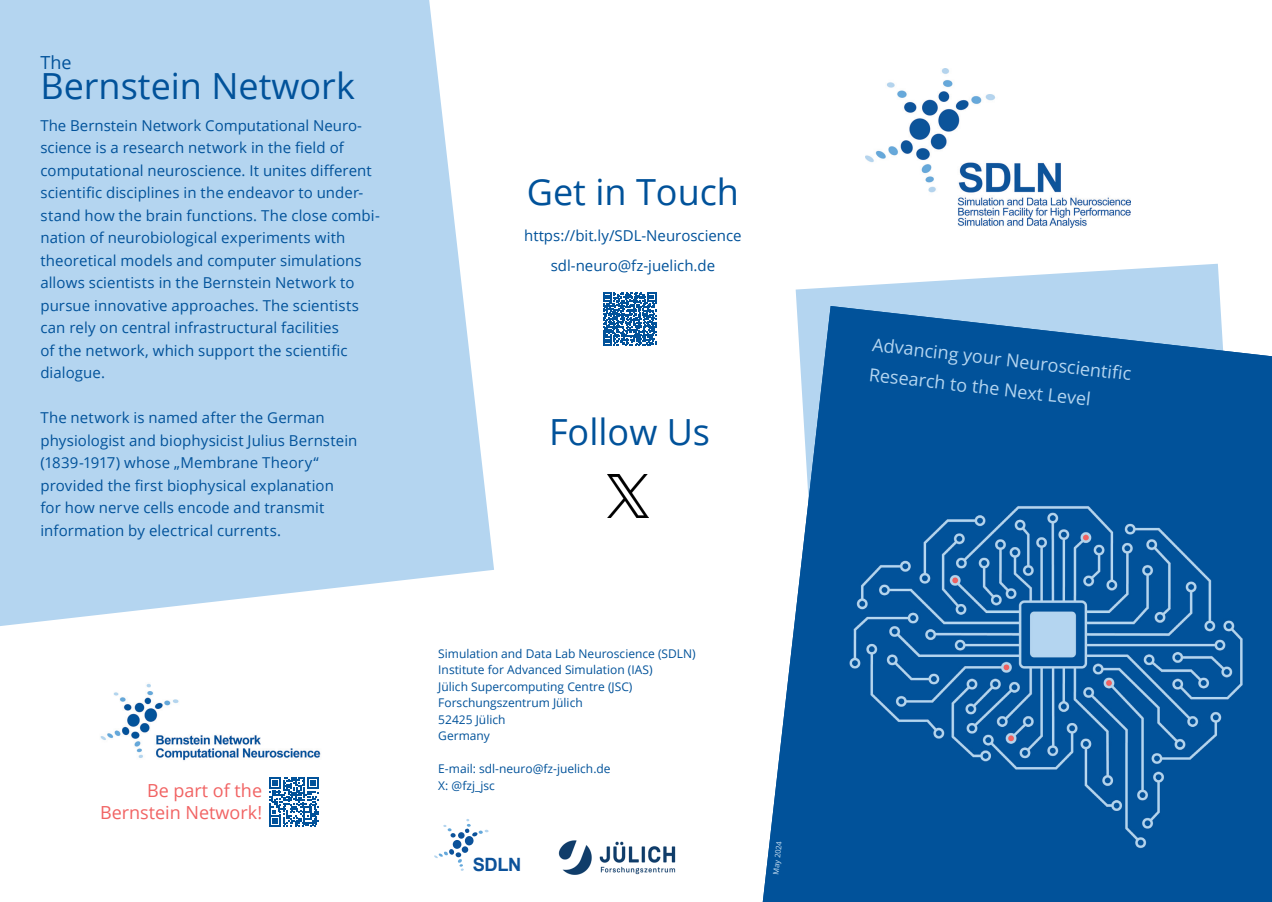
<style>
.page{position:relative;width:1272px;height:902px;background:#fff}
.page>*{position:absolute;margin:0;border:0;box-sizing:border-box;transform-origin:0 0}
.Überschrift{font:36px "Open Sans";color:#01529a}
.t1{font:700 18.3px "Arial";color:#0c529a}
.Überschrift-2{font:18px/29.7px "Open Sans";color:#b4d5f0}
.Überschrift-3{font:18px/22.5px "Open Sans";color:#f16363;text-align:right}
.Überschrift-4{font:18px "Open Sans";color:#01529a}
.t2{font:15px/22.5px "Open Sans";letter-spacing:.005em;color:#01529a}
.t3{font:12px/16.5px "Open Sans";color:#01529a}
.t4{font:7.5px "Open Sans";color:#d1e5f5}
</style>
<div class="page">
<svg style="left:0;top:0;width:494px;height:626px;background:#bbd9f1"></svg>
<svg style="left:795px;top:264px;width:426px;height:42px;fill:#b4d5f0"></svg>
<img style="left:762px;top:306px;width:509px;height:595px">
<img style="left:865px;top:68px;width:265px;height:159px">
<svg style="left:269px;top:777px;width:50px;height:49px"></svg>
<img style="left:100px;top:683px;width:221px;height:78px">
<svg style="left:603px;top:292px;width:53px;height:54px"></svg>
<svg style="left:464px;top:835px;width:10px;height:10px"></svg>
<svg style="left:452px;top:839px;width:9px;height:10px"></svg>
<svg style="left:458px;top:831px;width:7px;height:7px"></svg>
<div style="left:461px;top:846px;width:7px;height:7px;background:#0c529a;border-radius:50%"></div>
<svg style="left:464px;top:819px;width:24px;height:17px"></svg>
<svg style="left:443px;top:825px;width:12px;height:12px"></svg>
<svg style="left:434px;top:848px;width:30px;height:22px"></svg>
<img style="left:558px;top:840px;width:117px;height:34px">
<img style="left:607px;top:474px;width:41px;height:43px">
<p class="Überschrift-4" style="left:40px;top:50px;width:33px">The</p>
<p class="Überschrift" style="left:40px;top:61px;width:316px">Bernstein Network</p>
<p class="t2" style="left:40px;top:113px;width:341px">The Bernstein Network Computational Neuro&shy;science is a research network in the field of computational neuroscience. It unites different scientific disciplines in the endeavor to under&shy;stand how the brain functions. The close combi&shy;nation of neurobiological experiments with theoretical models and computer simulations allows scientists in the Bernstein Network to pursue innovative approaches. The scientists can rely on central infrastructural facilities<br>of the network, which support the scientific dialogue.</p>
<p class="t2" style="left:40px;top:406px;width:318px">The network is named after the German physiologist and biophysicist Julius Bernstein (1839-1917) whose „Membrane Theory“ provided the first biophysical explanation for how nerve cells encode and transmit information by electrical currents.</p>
<p class="Überschrift-3" style="left:100px;top:778px;width:163px">Be part of the<br>Bernstein Network!</p>
<p class="Überschrift" style="left:527px;top:167px;width:214px">Get in Touch</p>
<p class="t2" style="left:524px;top:223px;width:219px">https://bit.ly/SDL-Neuroscience</p>
<p class="t2" style="left:550px;top:253px;width:166px">sdl-neuro@fz-juelich.de</p>
<p class="Überschrift" style="left:549px;top:407px;width:163px">Follow Us</p>
<p class="t3" style="left:438px;top:644px;width:259px">Simulation and Data Lab Neuroscience (SDLN)</p>
<p class="t3" style="left:438px;top:661px;width:216px">Institute for Advanced Simulation (IAS)</p>
<p class="t3" style="left:438px;top:677px;width:196px">Jülich Supercomputing Centre (JSC)</p>
<p class="t3" style="left:438px;top:694px;width:146px">Forschungszentrum Jülich</p>
<p class="t3" style="left:438px;top:710px;width:69px">52425 Jülich<br>Germany</p>
<p class="t3" style="left:438px;top:760px;width:174px">E-mail: sdl-neuro@fz-juelich.de</p>
<p class="t3" style="left:438px;top:776px;width:58px">X: @fzj_jsc</p>
<p class="t1" style="left:473px;top:851px;width:50px">SDLN</p>
<p class="t4" style="left:770px;top:874px;width:35px;rotate:-84deg">May 2024</p>
<p class="Überschrift-2" style="left:873px;top:330px;width:262px;rotate:6deg">Advancing your Neuroscientifi c<br>Research to the Next Level</p>
</div>
